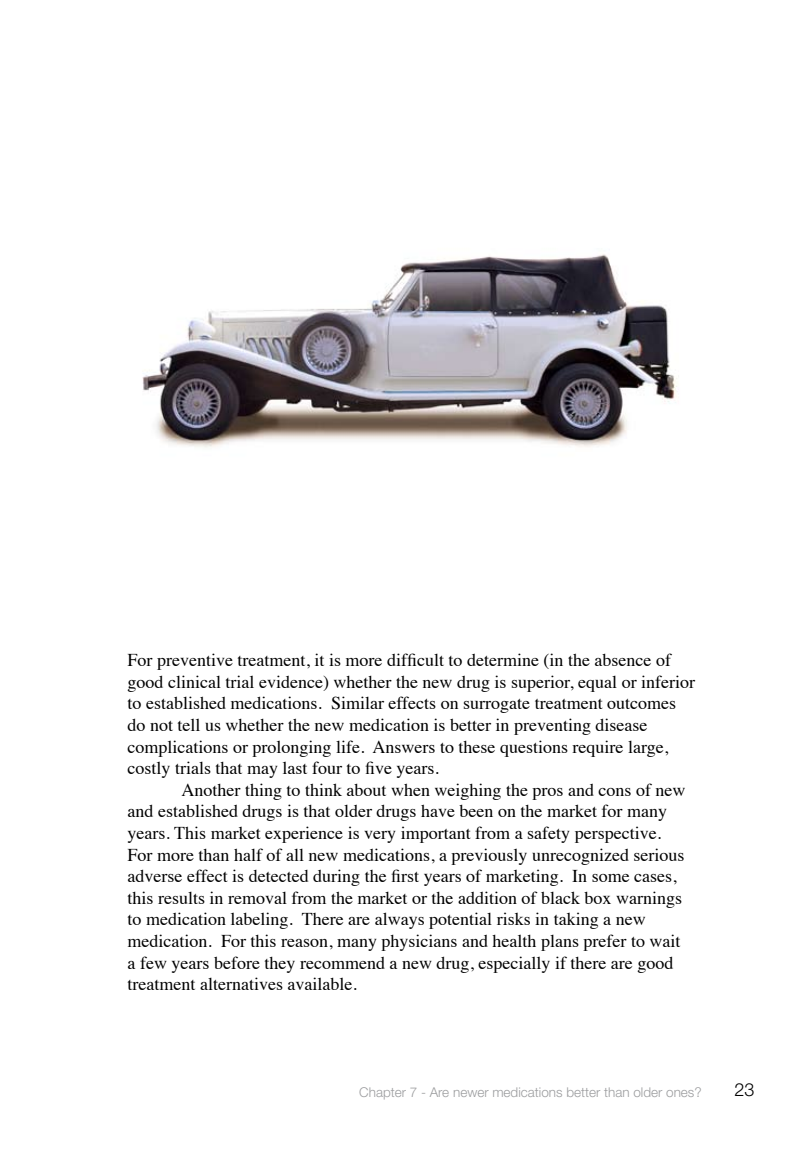
<style>
.page{position:relative;width:808px;height:1149px;background:#fff}
.page>*{position:absolute;margin:0;border:0;box-sizing:border-box;transform-origin:0 0}
.t1{font:18px/21.6px "Times";color:#000}
.t2{font:300 18px "Helvetica Neue";color:#000}
.t3{font:300 13.5px "Helvetica Neue";color:#9c9d9f}
</style>
<div class="page">
<img style="left:142px;top:254px;width:535px;height:194px">
<p class="t1" style="left:128px;top:647px;width:569px">For preventive treatment, it is more difficult to determine (in the absence of good clinical trial evidence) whether the new drug is superior, equal or inferior to established medications. Similar effects on surrogate treatment outcomes do not tell us whether the new medication is better in preventing disease complications or prolonging life. Answers to these questions require large, costly trials that may last four to five years.</p>
<p class="t1" style="left:128px;top:777px;width:559px;text-indent:54px">Another thing to think about when weighing the pros and cons of new and established drugs is that older drugs have been on the market for many years. This market experience is very important from a safety perspective.<br>For more than half of all new medications, a previously unrecognized serious adverse effect is detected during the first years of marketing. In some cases, this results in removal from the market or the addition of black box warnings to medication labeling. There are always potential risks in taking a new medication. For this reason, many physicians and health plans prefer to wait a few years before they recommend a new drug, especially if there are good treatment alternatives available.</p>
<p class="t3" style="left:359px;top:1083px;width:344px">Chapter 7 - Are newer medications better than older ones?</p>
<p class="t2" style="left:734px;top:1078px;width:22px">23</p>
</div>
